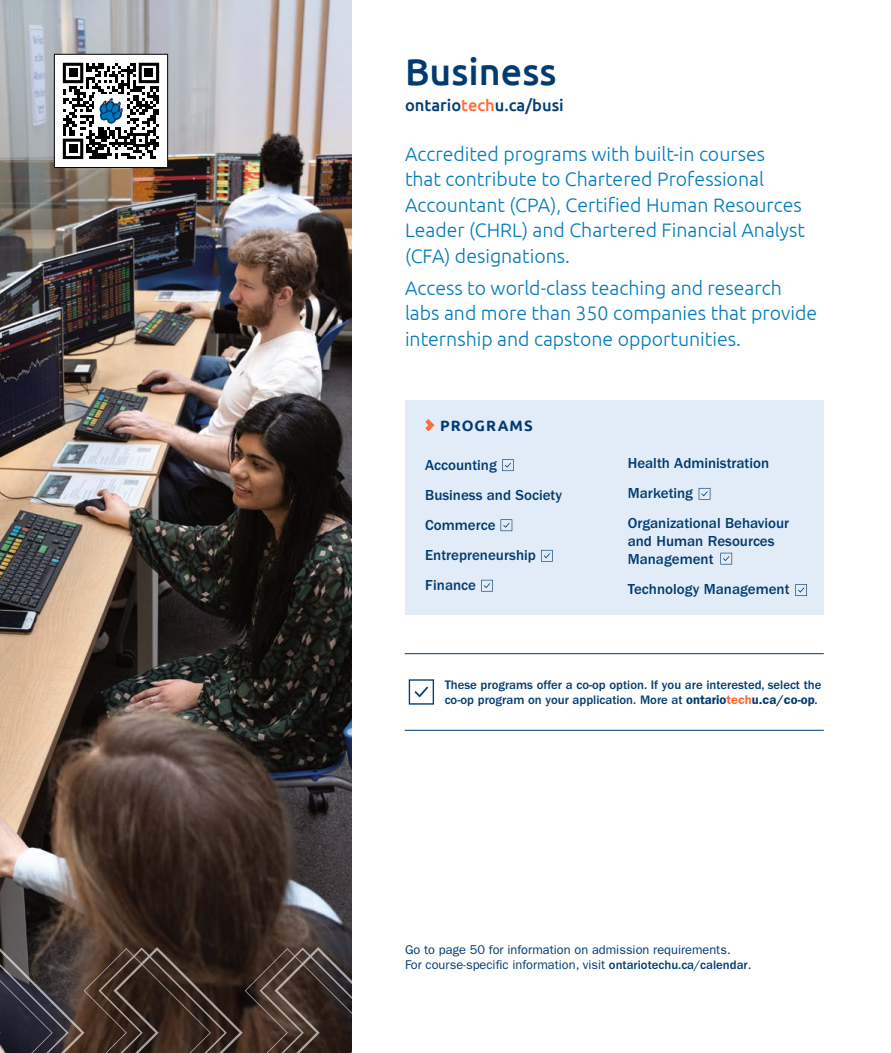
<style>
.page{position:relative;width:891px;height:1053px;background:#fff}
.page>*{position:absolute;margin:0;border:0;box-sizing:border-box;transform-origin:0 0}
.t1{font:500 37.5px "Ubuntu";color:#003b71}
.t2{font:300 19.5px/25.5px "Ubuntu";color:#007abb}
.t3{font:500 16.5px "Ubuntu";color:#003b71}
.t4{font:500 15px/30px "ITC Franklin Gothic Std";color:#003b71}
.t5{font:700 15px "Ubuntu";letter-spacing:.07em;color:#003b71}
.t6{font:500 12.75px/15.3px "ITC Franklin Gothic Std";color:#003b71}
.t7{font:12.75px/15.3px "ITC Franklin Gothic Std";color:#003b71}
.s1{color:#ff6c37}
.s2{font-weight:600}
.s3{font-weight:600;color:#ff6c37}
.s4{font-weight:500}
</style>
<div class="page">
<img style="left:0;top:0;width:352px;height:947px">
<div style="left:54px;top:54px;width:114px;height:114px;background:#fff"></div>
<svg style="left:63px;top:63px;width:96px;height:96px"></svg>
<div style="left:54px;top:54px;width:114px;height:114px;border:1px solid #000"></div>
<svg style="left:0;top:947px;width:352px;height:106px;background:#40332e"></svg>
<hr style="left:405px;top:730px;width:419px;height:1px;background:#003b71">
<hr style="left:405px;top:653px;width:419px;height:1px;background:#003b71">
<svg style="left:409px;top:679px;width:25px;height:26px"></svg>
<div style="left:405px;top:401px;width:419px;height:214px;background:#e2ecf8"></div>
<svg style="left:425px;top:419px;width:10px;height:12px"></svg>
<svg style="left:502px;top:459px;width:12px;height:12px"></svg>
<svg style="left:501px;top:519px;width:11px;height:12px"></svg>
<svg style="left:541px;top:550px;width:12px;height:12px"></svg>
<svg style="left:481px;top:580px;width:12px;height:12px"></svg>
<svg style="left:699px;top:488px;width:11px;height:12px"></svg>
<svg style="left:720px;top:553px;width:12px;height:12px"></svg>
<svg style="left:795px;top:584px;width:12px;height:12px"></svg>
<h1 class="t1" style="left:405px;top:47px;width:153px">Business</h1>
<p class="t3" style="left:405px;top:95px;width:160px">ontario<span class="s1">tech</span>u.ca/busi</p>
<p class="t2" style="left:405px;top:140px;width:402px">Accredited programs with built-in courses that contribute to Chartered Professional Accountant (CPA), Certified Human Resources Leader (CHRL) and Chartered Financial Analyst (CFA) designations.</p>
<p class="t2" style="left:405px;top:275px;width:414px">Access to world-class teaching and research labs and more than 350 companies that provide internship and capstone opportunities.</p>
<p class="t5" style="left:440px;top:417px;width:94px">PROGRAMS</p>
<p class="t4" style="left:425px;top:450px;width:138px">Accounting<br>Business and Society<br>Commerce<br>Entrepreneurship<br>Finance</p>
<p class="t4" style="left:628px;top:448px;width:163px">Health Administration<br>Marketing<br>Organizational Behaviour</p>
<p class="t4" style="left:628px;top:532px;width:148px;line-height:18px">and Human Resources<br>Management</p>
<p class="t4" style="left:628px;top:574px;width:163px">Technology Management</p>
<p class="t6" style="left:445px;top:677px;width:378px">These programs offer a co-op option. If you are interested, select the co-op program on your application. More at <span class="s2">ontario</span><span class="s3">tech</span><span class="s2">u.ca/co-op</span>.</p>
<p class="t7" style="left:405px;top:942px;width:348px">Go to page 50 for information on admission requirements.<br>For course-specific information, visit <span class="s4">ontariotechu.ca/calendar</span>.</p>
</div>
